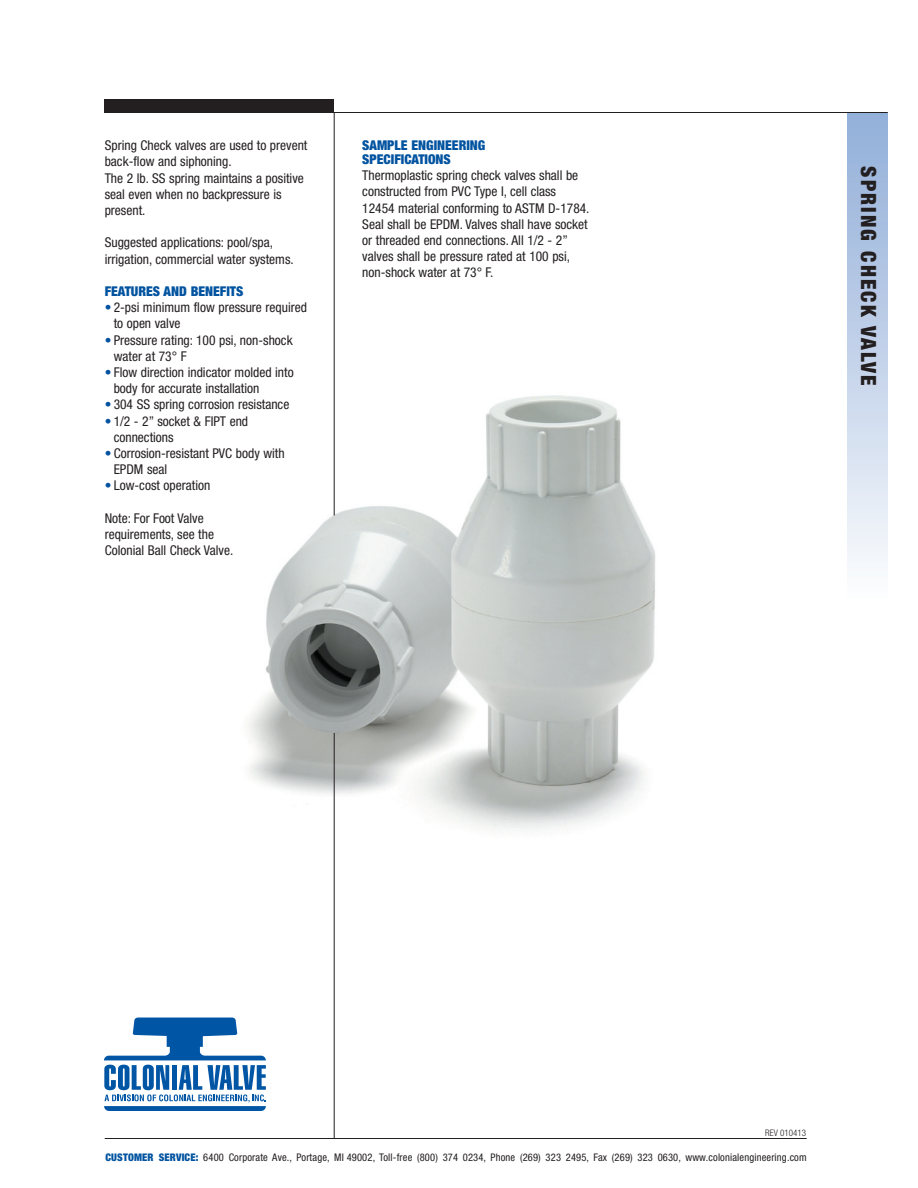
<style>
.page{position:relative;width:918px;height:1188px;background:#fff}
.page>*{position:absolute;margin:0;border:0;box-sizing:border-box;transform-origin:0 0}
.t1{font:900 condensed 21px "Helvetica Neue";color:#231f20}
.t2{font:condensed 13.5px/16.2px "Helvetica Neue";color:#231f20}
.t3{font:900 condensed 13.5px/13.5px "Helvetica Neue";color:#0153a0}
.t4{font:condensed 10.5px "Helvetica Neue";letter-spacing:.015em;color:#231f20}
.t5{font:300 condensed 9px "Helvetica Neue";color:#231f20}
.s1{color:#0153a0}
.s2{font-weight:900;color:#0153a0}
</style>
<div class="page">
<img style="left:247px;top:379px;width:409px;height:472px">
<hr style="left:105px;top:1138px;width:702px;height:1px;background:#231f20">
<div style="left:105px;top:99px;width:229px;height:13px;background:#231f20"></div>
<hr style="left:334px;top:113px;width:1px;height:403px;background:#231f20">
<hr style="left:334px;top:733px;width:1px;height:405px;background:#231f20">
<svg style="left:104px;top:1018px;width:162px;height:93px"></svg>
<div style="left:847px;top:112px;width:41px;height:486px;background:linear-gradient(to bottom,#90add8,#fafbfd)"></div>
<hr style="left:105px;top:112px;width:783px;height:1px;background:#231f20">
<p class="t2" style="left:105px;top:137px;width:204px">Spring Check valves are used to prevent back-flow and siphoning.<br>The 2 lb. SS spring maintains a positive seal even when no backpressure is present.</p>
<p class="t2" style="left:105px;top:234px;width:191px">Suggested applications: pool/spa, irrigation, commercial water systems.</p>
<p class="t3" style="left:105px;top:284px;width:140px">FEATURES AND BENEFITS</p>
<p class="t2" style="left:114px;top:299px;width:195px;text-indent:-9px"><span class="s1">•</span> 2-psi minimum flow pressure required to open valve</p>
<p class="t2" style="left:114px;top:332px;width:180px;text-indent:-9px"><span class="s1">•</span> Pressure rating: 100 psi, non-shock water at 73° F</p>
<p class="t2" style="left:114px;top:364px;width:181px;text-indent:-9px"><span class="s1">•</span> Flow direction indicator molded into body for accurate installation</p>
<p class="t2" style="left:105px;top:396px;width:186px"><span class="s1">•</span> 304 SS spring corrosion resistance</p>
<p class="t2" style="left:114px;top:413px;width:136px;text-indent:-9px"><span class="s1">•</span> 1/2 - 2” socket &amp; FIPT end connections</p>
<p class="t2" style="left:114px;top:445px;width:172px;text-indent:-9px"><span class="s1">•</span> Corrosion-resistant PVC body with<br>EPDM seal</p>
<p class="t2" style="left:105px;top:477px;width:107px"><span class="s1">•</span> Low-cost operation</p>
<p class="t2" style="left:105px;top:510px;width:130px">Note: For Foot Valve requirements, see the<br>Colonial Ball Check Valve.</p>
<p class="t3" style="left:362px;top:139px;width:125px">SAMPLE ENGINEERING<br>SPECIFICATIONS</p>
<p class="t2" style="left:362px;top:167px;width:229px">Thermoplastic spring check valves shall be constructed from PVC Type I, cell class 12454 material conforming to ASTM D-1784.<br>Seal shall be EPDM. Valves shall have socket or threaded end connections. All 1/2 - 2” valves shall be pressure rated at 100 psi, non-shock water at 73° F.</p>
<h1 class="t1" style="left:882px;top:166px;width:221px;rotate:90deg">SPRING CHECK VALVE</h1>
<p class="t5" style="left:765px;top:1127px;width:42px">REV 010413</p>
<p class="t4" style="left:105px;top:1151px;width:703px"><span class="s2">CUSTOMER SERVICE:</span> 6400 Corporate Ave., Portage, MI 49002, Toll-free (800) 374 0234, Phone (269) 323 2495, Fax (269) 323 0630, www.colonialengineering.com</p>
</div>
